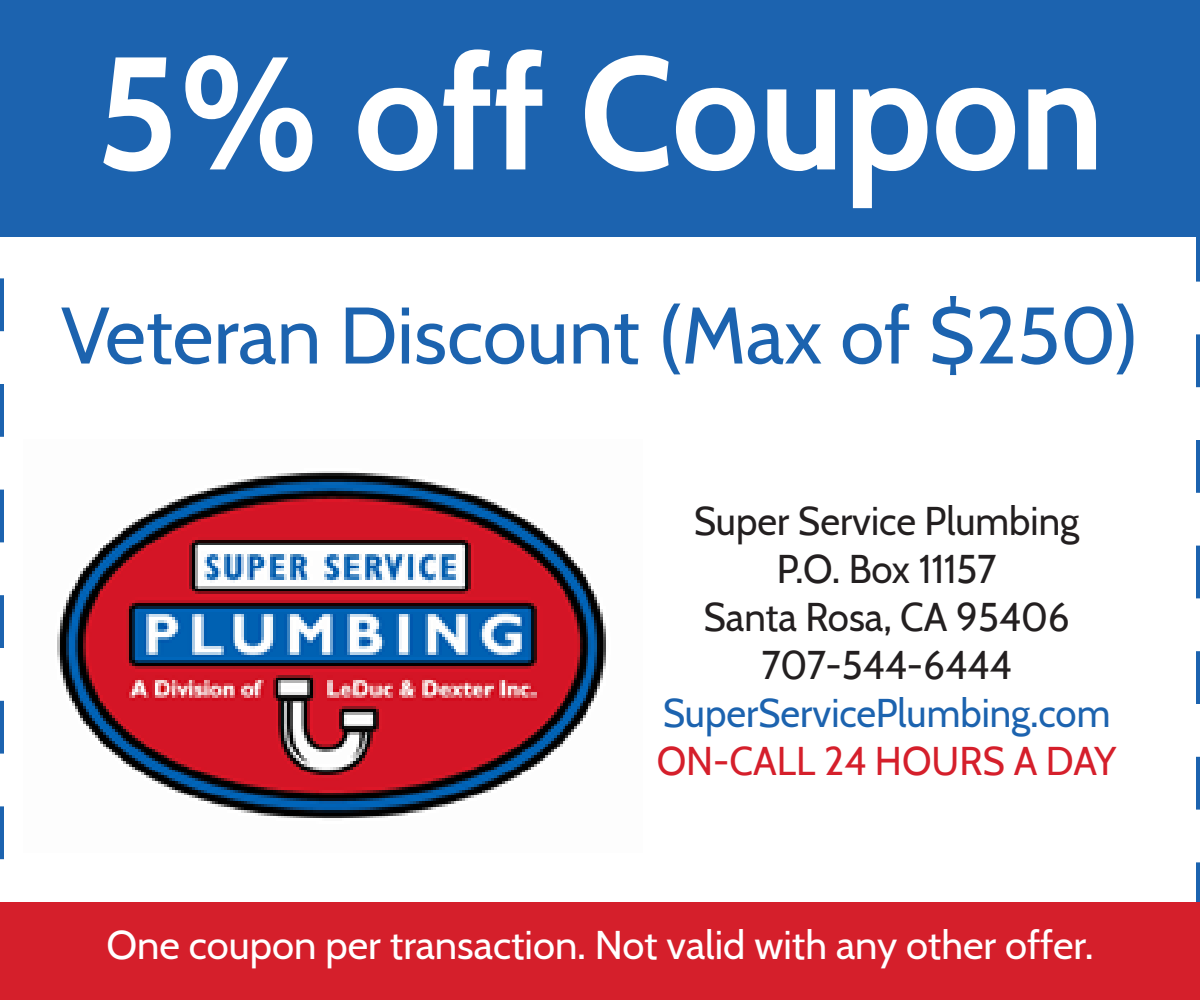
<style>
.page{position:relative;width:1200px;height:1000px;background:#fff}
.page>*{position:absolute;margin:0;border:0;box-sizing:border-box;transform-origin:0 0}
.t1{font:700 160px "Cabin";color:#fff;scale:.96 1}
.t2{font:80px "Cabin";color:#1c63af}
.t3{font:40px/48px "Cabin";color:#231f20;text-align:center;scale:.96 1}
.t4{font:40px "Cabin";color:#fff}
.t5{font:40px "Cabin";color:#1c63af;scale:.96 1}
.t6{font:40px "Cabin";color:#d51f2b;scale:.96 1}
</style>
<div class="page">
<div style="left:0;top:0;width:1200px;height:236px;background:#1c63af"></div>
<div style="left:0;top:902px;width:1200px;height:98px;background:#d51f2b"></div>
<img style="left:57px;top:471px;width:549px;height:347px">
<h1 class="t1" style="left:96px;top:-13px;width:1052px">5% off Coupon</h1>
<h2 class="t2" style="left:61px;top:272px;width:1080px">Veteran Discount (Max of $250)</h2>
<p class="t3" style="left:694px;top:494px;width:403px">Super Service Plumbing<br>P.O. Box 11157<br>Santa Rosa, CA 95406<br>707-544-6444</p>
<p class="t5" style="left:663px;top:681px;width:468px">SuperServicePlumbing.com</p>
<p class="t6" style="left:657px;top:729px;width:480px">ON-CALL 24 HOURS A DAY</p>
<p class="t4" style="left:107px;top:913px;width:988px">One coupon per transaction. Not valid with any other offer.</p>
</div>
